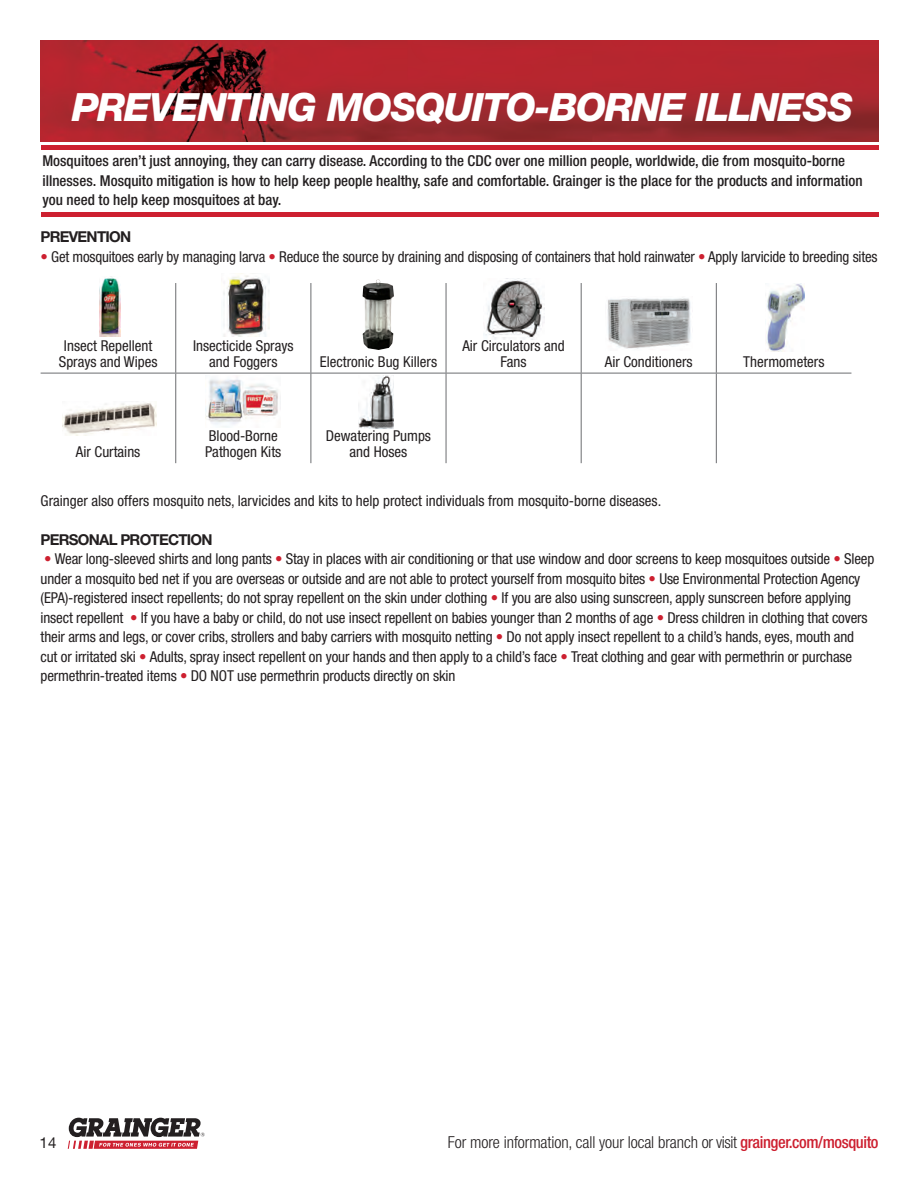
<style>
.page{position:relative;width:919px;height:1189px;background:#fff}
.page>*{position:absolute;margin:0;border:0;box-sizing:border-box;transform-origin:0 0}
.t1{font:italic 800 39px "Helvetica Neue LT Std";letter-spacing:-.03em;color:#fff}
.t2{font:300 condensed 16.5px "Helvetica Neue LT Std";letter-spacing:-.005em;color:#231f20}
.t3{font:condensed 15px/19.5px "Helvetica Neue LT Std";letter-spacing:-.01em;color:#231f20;text-align:center}
.t4{font:500 condensed 15px/19.5px "Helvetica Neue LT Std";color:#231f20}
.t5{font:700 15px "Helvetica Neue LT Std";letter-spacing:-.05em;color:#231f20}
.t6{font:15px "Helvetica Neue LT Std";color:#231f20}
.s1{color:#cd2030}
.s2{font-weight:500;color:#cd2030}
</style>
<div class="page">
<svg style="left:68px;top:1117px;width:136px;height:31px"></svg>
<img style="left:41px;top:41px;width:837px;height:100px">
<hr style="left:41px;top:146px;width:837px;height:4px;background:#cd2030">
<hr style="left:41px;top:212px;width:837px;height:4px;background:#cd2030">
<hr style="left:175px;top:283px;width:1px;height:89px;background:#6c6d70">
<hr style="left:310px;top:283px;width:1px;height:89px;background:#6c6d70">
<hr style="left:445px;top:283px;width:1px;height:89px;background:#6c6d70">
<hr style="left:580px;top:283px;width:1px;height:89px;background:#6c6d70">
<hr style="left:715px;top:283px;width:1px;height:89px;background:#6c6d70">
<hr style="left:41px;top:372px;width:135px;height:1px;background:#6c6d70">
<hr style="left:176px;top:372px;width:135px;height:1px;background:#6c6d70">
<hr style="left:175px;top:373px;width:1px;height:90px;background:#6c6d70">
<hr style="left:311px;top:372px;width:135px;height:1px;background:#6c6d70">
<hr style="left:310px;top:373px;width:1px;height:90px;background:#6c6d70">
<hr style="left:446px;top:372px;width:135px;height:1px;background:#6c6d70">
<hr style="left:445px;top:373px;width:1px;height:90px;background:#6c6d70">
<hr style="left:581px;top:372px;width:135px;height:1px;background:#6c6d70">
<hr style="left:580px;top:373px;width:1px;height:90px;background:#6c6d70">
<hr style="left:716px;top:372px;width:135px;height:1px;background:#6c6d70">
<hr style="left:715px;top:373px;width:1px;height:90px;background:#6c6d70">
<img style="left:362px;top:279px;width:32px;height:71px">
<img style="left:99px;top:276px;width:21px;height:60px">
<img style="left:223px;top:273px;width:47px;height:63px">
<img style="left:483px;top:278px;width:61px;height:61px">
<img style="left:607px;top:298px;width:84px;height:51px">
<img style="left:766px;top:283px;width:37px;height:69px">
<img style="left:63px;top:403px;width:94px;height:32px">
<img style="left:205px;top:378px;width:76px;height:49px">
<img style="left:358px;top:375px;width:35px;height:53px">
<h1 class="t1" style="left:72px;top:84px;width:782px">PREVENTING MOSQUITO-BORNE ILLNESS</h1>
<p class="t4" style="left:42px;top:151px;width:821px">Mosquitoes aren’t just annoying, they can carry disease. According to the CDC over one million people, worldwide, die from mosquito-borne illnesses. Mosquito mitigation is how to help keep people healthy, safe and comfortable. Grainger is the place for the products and information you need to help keep mosquitoes at bay.</p>
<p class="t5" style="left:41px;top:227px;width:92px">PREVENTION</p>
<p class="t3" style="left:41px;top:246px;width:838px"><span class="s1">•</span> Get mosquitoes early by managing larva <span class="s1">•</span> Reduce the source by draining and disposing of containers that hold rainwater <span class="s1">•</span> Apply larvicide to breeding sites</p>
<p class="t3" style="left:59px;top:337px;width:100px;line-height:16.5px">Insect Repellent<br>Sprays and Wipes</p>
<p class="t3" style="left:193px;top:337px;width:102px;line-height:16.5px">Insecticide Sprays and Foggers</p>
<p class="t3" style="left:319px;top:352px;width:119px">Electronic Bug Killers</p>
<p class="t3" style="left:76px;top:442px;width:66px">Air Curtains</p>
<p class="t3" style="left:205px;top:427px;width:77px;line-height:16.5px;text-align:left">Blood-Borne<br>Pathogen Kits</p>
<p class="t3" style="left:326px;top:427px;width:107px;line-height:16.5px">Dewatering Pumps and Hoses</p>
<p class="t3" style="left:462px;top:337px;width:104px;line-height:16.5px">Air Circulators and<br>Fans</p>
<p class="t3" style="left:604px;top:352px;width:89px">Air Conditioners</p>
<p class="t3" style="left:743px;top:352px;width:83px">Thermometers</p>
<p class="t3" style="left:41px;top:490px;width:622px">Grainger also offers mosquito nets, larvicides and kits to help protect individuals from mosquito-borne diseases.</p>
<p class="t5" style="left:41px;top:530px;width:173px">PERSONAL PROTECTION</p>
<p class="t3" style="left:41px;top:549px;width:834px;text-align:left"><span class="s1">•</span> Wear long-sleeved shirts and long pants <span class="s1">•</span> Stay in places with air conditioning or that use window and door screens to keep mosquitoes outside <span class="s1">•</span> Sleep under a mosquito bed net if you are overseas or outside and are not able to protect yourself from mosquito bites <span class="s1">•</span> Use Environmental Protection Agency (EPA)-registered insect repellents; do not spray repellent on the skin under clothing <span class="s1">•</span> If you are also using sunscreen, apply sunscreen before applying insect repellent <span class="s1">•</span> If you have a baby or child, do not use insect repellent on babies younger than 2 months of age <span class="s1">•</span> Dress children in clothing that covers their arms and legs, or cover cribs, strollers and baby carriers with mosquito netting <span class="s1">•</span> Do not apply insect repellent to a child’s hands, eyes, mouth and cut or irritated ski <span class="s1">•</span> Adults, spray insect repellent on your hands and then apply to a child’s face <span class="s1">•</span> Treat clothing and gear with permethrin or purchase permethrin-treated items <span class="s1">•</span> DO NOT use permethrin products directly on skin</p>
<p class="t6" style="left:40px;top:1133px;width:18px">14</p>
<p class="t2" style="left:447px;top:1132px;width:432px">For more information, call your local branch or visit <span class="s2">grainger.com/mosquito</span></p>
</div>
